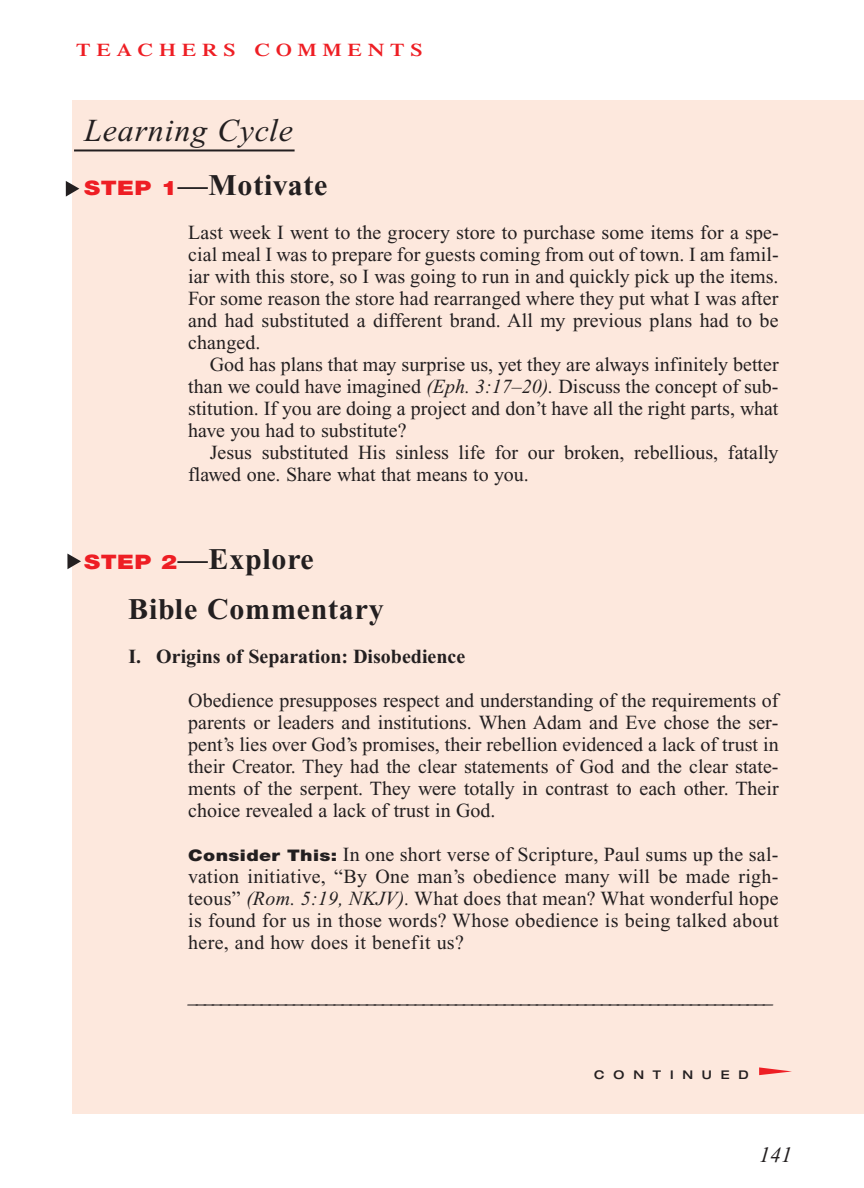
<style>
.page{position:relative;width:864px;height:1188px;background:#fff}
.page>*{position:absolute;margin:0;border:0;box-sizing:border-box;transform-origin:0 0}
.t1{font:italic 32px "Times New Roman";letter-spacing:.025em;color:#231f20}
.t2{font:700 30px/50px "Times New Roman";letter-spacing:.025em;color:#231f20}
.t3{font:italic 22px "Times New Roman";color:#231f20}
.t4{font:20px/22px "Times New Roman";color:#231f20;text-align:justify}
.t5{font:italic 20px "Times New Roman";color:#231f20}
.t6{font:700 20px "Times New Roman";color:#231f20}
.t7{font:600 18px "Times";letter-spacing:.265em;color:#ee1e24;scale:1.2 1}
.t8{font:500 expanded 12px "Helvetica Neue";letter-spacing:.74em;color:#231f20}
.s1{font-family:"Helvetica Neue";font-weight:900;font-size:20px;color:#ee1e24}
.s2{font-style:italic}
.s3{font-family:"Helvetica Neue";font-weight:900;font-size:16px}
</style>
<div class="page">
<div style="left:73px;top:100px;width:791px;height:1013px;background:#fde8dd"></div>
<svg style="left:759px;top:1067px;width:33px;height:8px"></svg>
<hr style="left:74px;top:149px;width:221px;height:2px;background:#231f20">
<svg style="left:66px;top:181px;width:13px;height:16px"></svg>
<svg style="left:67px;top:554px;width:14px;height:15px"></svg>
<p class="t7" style="left:76px;top:44px;width:290px">TEACHERS COMMENTS</p>
<h1 class="t1" style="left:84px;top:118px;width:210px">Learning Cycle</h1>
<h2 class="t2" style="left:84px;top:163px;width:245px"><span class="s1">STEP 1</span>—Motivate</h2>
<p class="t4" style="left:188px;top:223px;width:592px">Last week I went to the grocery store to purchase some items for a spe&shy;cial meal I was to prepare for guests coming from out of town. I am famil&shy;iar with this store, so I was going to run in and quickly pick up the items.<br>For some reason the store had rearranged where they put what I was after and had substituted a different brand. All my previous plans had to be changed.</p>
<p class="t4" style="left:188px;top:355px;width:592px;text-indent:22px">God has plans that may surprise us, yet they are always infinitely better than we could have imagined <span class="s2">(Eph. 3:17–20).</span> Discuss the concept of sub&shy;stitution. If you are doing a project and don’t have all the right parts, what have you had to substitute?</p>
<p class="t4" style="left:188px;top:443px;width:592px;text-indent:22px">Jesus substituted His sinless life for our broken, rebellious, fatally flawed one. Share what that means to you.</p>
<h2 class="t2" style="left:128px;top:537px;width:257px;text-indent:-44px"><span class="s1">STEP 2</span>—Explore<br>Bible Commentary</h2>
<p class="t6" style="left:128px;top:650px;width:339px">I. Origins of Separation: Disobedience</p>
<p class="t4" style="left:188px;top:691px;width:592px">Obedience presupposes respect and understanding of the requirements of parents or leaders and institutions. When Adam and Eve chose the ser&shy;pent’s lies over God’s promises, their rebellion evidenced a lack of trust in their Creator. They had the clear statements of God and the clear state&shy;ments of the serpent. They were totally in contrast to each other. Their choice revealed a lack of trust in God.</p>
<p class="t4" style="left:188px;top:845px;width:592px"><span class="s3">Consider This:</span> In one short verse of Scripture, Paul sums up the sal&shy;vation initiative, “By One man’s obedience many will be made righ&shy;teous” <span class="s2">(Rom. 5:19, NKJV).</span> What does that mean? What wonderful hope is found for us in those words? Whose obedience is being talked about here, and how does it benefit us?</p>
<p class="t5" style="left:188px;top:989px;width:590px">________________________________________________________________________</p>
<p class="t8" style="left:594px;top:1070px;width:156px">CONTINUED</p>
<p class="t3" style="left:759px;top:1146px;width:34px">141</p>
</div>
